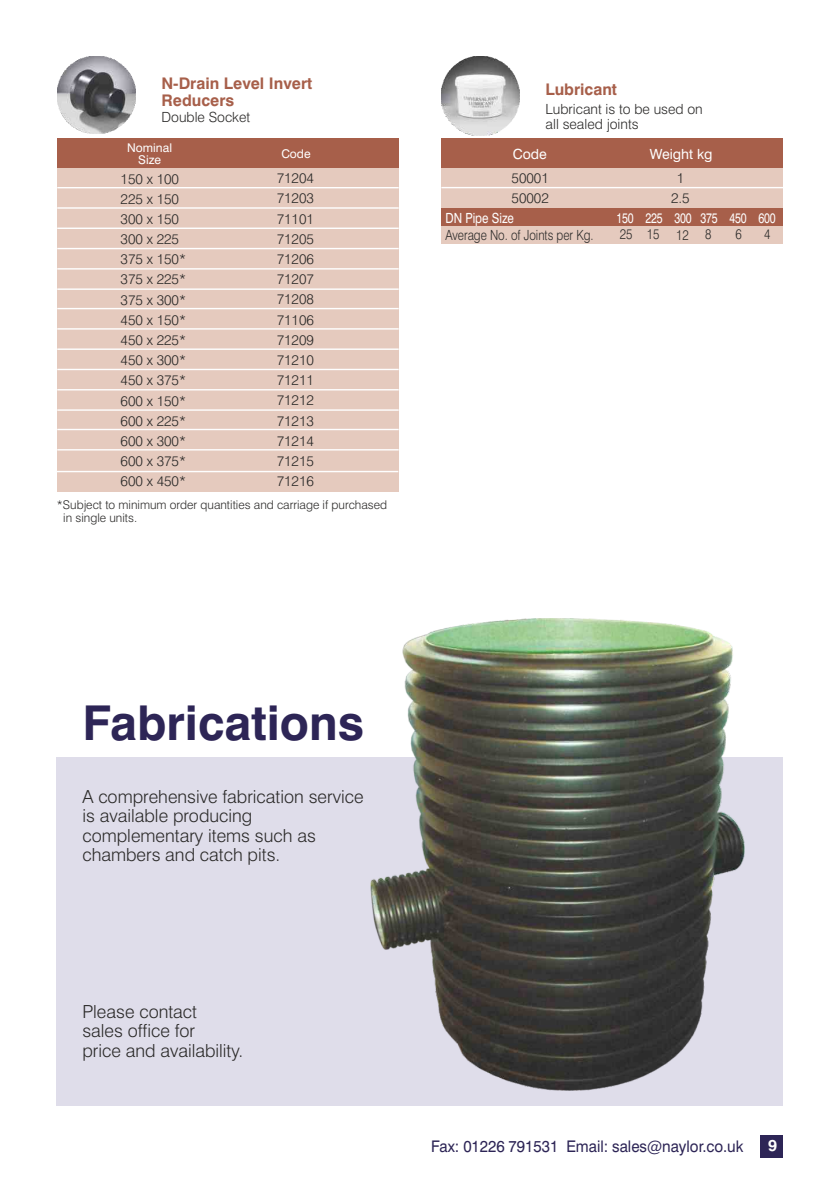
<style>
.page{position:relative;width:840px;height:1191px;background:#fff}
.page>*{position:absolute;margin:0;border:0;box-sizing:border-box;transform-origin:0 0}
.t1{font:700 48px "Swiss 721 BT";color:#2d2556}
.t2{font:300 18px/19.2px "Swiss 721 BT";color:#2b2a29}
.t3{font:16px "Swiss 721 BT";color:#2d2556;scale:.94 1}
.t4{font:700 16px/16.4px "Swiss 721 BT";color:#a75f4a}
.t5{font:700 16px "Swiss 721 BT";color:#fefefe}
.t6{font:300 14px/20.2px "Swiss 721 BT";color:#2b2a29}
.t7{font:300 14px "Swiss 721 BT";color:#2b2a29;scale:.83 1}
.t8{font:14px "Swiss 721 BT";letter-spacing:-.02em;color:#fefefe;scale:.77 1}
.t9{font:14px "Swiss 721 BT";color:#fefefe}
.t10{font:14px "Swiss 721 BT";color:#fefefe;scale:.83 1}
.t11{font:300 14px "Swiss 721 BT";color:#2b2a29;scale:.85 1}
.t12{font:300 12px/13px "Swiss 721 BT";color:#2b2a29}
.t13{font:12px/12.4px "Swiss 721 BT";color:#fefefe;text-align:center}
</style>
<div class="page">
<div style="left:57px;top:757px;width:725px;height:348px;background:#dfddea"></div>
<img style="left:57px;top:57px;width:78px;height:76px">
<div style="left:57px;top:167px;width:341px;height:324px;background:#e5cabe"></div>
<hr style="left:57px;top:187px;width:341px;height:1px;background:#fefefe">
<hr style="left:57px;top:308px;width:341px;height:1px;background:#fefefe">
<hr style="left:57px;top:429px;width:341px;height:1px;background:#fefefe">
<hr style="left:57px;top:207px;width:341px;height:2px;background:#fefefe">
<hr style="left:57px;top:328px;width:341px;height:1px;background:#fefefe">
<hr style="left:57px;top:449px;width:341px;height:1px;background:#fefefe">
<hr style="left:57px;top:227px;width:341px;height:2px;background:#fefefe">
<hr style="left:57px;top:348px;width:341px;height:2px;background:#fefefe">
<hr style="left:57px;top:471px;width:341px;height:1px;background:#fefefe">
<hr style="left:57px;top:248px;width:341px;height:1px;background:#fefefe">
<hr style="left:57px;top:369px;width:341px;height:1px;background:#fefefe">
<hr style="left:57px;top:268px;width:341px;height:1px;background:#fefefe">
<hr style="left:57px;top:389px;width:341px;height:1px;background:#fefefe">
<hr style="left:57px;top:288px;width:341px;height:2px;background:#fefefe">
<hr style="left:57px;top:409px;width:341px;height:2px;background:#fefefe">
<div style="left:57px;top:139px;width:341px;height:29px;background:#a75f4a"></div>
<div style="left:760px;top:1134px;width:22px;height:23px;background:#2d2556"></div>
<div style="left:441px;top:167px;width:341px;height:76px;background:#e5cabe"></div>
<div style="left:441px;top:139px;width:341px;height:29px;background:#a75f4a"></div>
<div style="left:441px;top:209px;width:341px;height:17px;background:#a75f4a"></div>
<hr style="left:441px;top:187px;width:341px;height:1px;background:#fefefe">
<img style="left:441px;top:57px;width:78px;height:79px">
<img style="left:370px;top:619px;width:373px;height:471px">
<p class="t4" style="left:161px;top:77px;width:152px">N-Drain Level Invert<br>Reducers</p>
<p class="t6" style="left:161px;top:108px;width:90px">Double Socket</p>
<p class="t4" style="left:545px;top:82px;width:73px">Lubricant</p>
<p class="t6" style="left:545px;top:103px;width:159px;line-height:15.2px">Lubricant is to be used on all sealed joints</p>
<p class="t13" style="left:127px;top:143px;width:46px">Nominal<br>Size</p>
<p class="t13" style="left:281px;top:149px;width:31px">Code</p>
<p class="t6" style="left:120px;top:170px;width:67px">150 x 100<br>225 x 150<br>300 x 150<br>300 x 225<br>375 x 150*<br>375 x 225*<br>375 x 300*<br>450 x 150*<br>450 x 225*<br>450 x 300*<br>450 x 375*<br>600 x 150*<br>600 x 225*<br>600 x 300*<br>600 x 375*<br>600 x 450*</p>
<p class="t6" style="left:276px;top:169px;width:39px;text-align:justify">71204<br>71203<br>71101<br>71205<br>71206<br>71207<br>71208<br>71106<br>71209<br>71210<br>71211<br>71212<br>71213<br>71214<br>71215<br>71216</p>
<p class="t9" style="left:512px;top:148px;width:36px">Code</p>
<p class="t9" style="left:649px;top:148px;width:64px">Weight kg</p>
<p class="t6" style="left:670px;top:169px;width:20px;text-align:center">1<br>2.5</p>
<p class="t6" style="left:511px;top:169px;width:39px">50001<br>50002</p>
<p class="t10" style="left:445px;top:212px;width:84px">DN Pipe Size</p>
<p class="t7" style="left:445px;top:229px;width:180px">Average No. of Joints per Kg.</p>
<p class="t8" style="left:616px;top:212px;width:208px">150 225 300 375 450 600</p>
<p class="t11" style="left:619px;top:229px;width:109px">25 15 12 8</p>
<p class="t11" style="left:735px;top:229px;width:9px">6</p>
<p class="t11" style="left:763px;top:229px;width:9px">4</p>
<p class="t12" style="left:63px;top:500px;width:325px;text-indent:-6px">*Subject to minimum order quantities and carriage if purchased in single units.</p>
<h1 class="t1" style="left:82px;top:703px;width:283px">Fabrications</h1>
<p class="t2" style="left:82px;top:789px;width:282px">A comprehensive fabrication service is available producing complementary items such as chambers and catch pits.</p>
<p class="t2" style="left:82px;top:1004px;width:162px">Please contact<br>sales office for<br>price and availability.</p>
<p class="t3" style="left:431px;top:1140px;width:334px">Fax: 01226 791531 Email: sales@naylor.co.uk</p>
<p class="t5" style="left:767px;top:1139px;width:11px">9</p>
</div>
